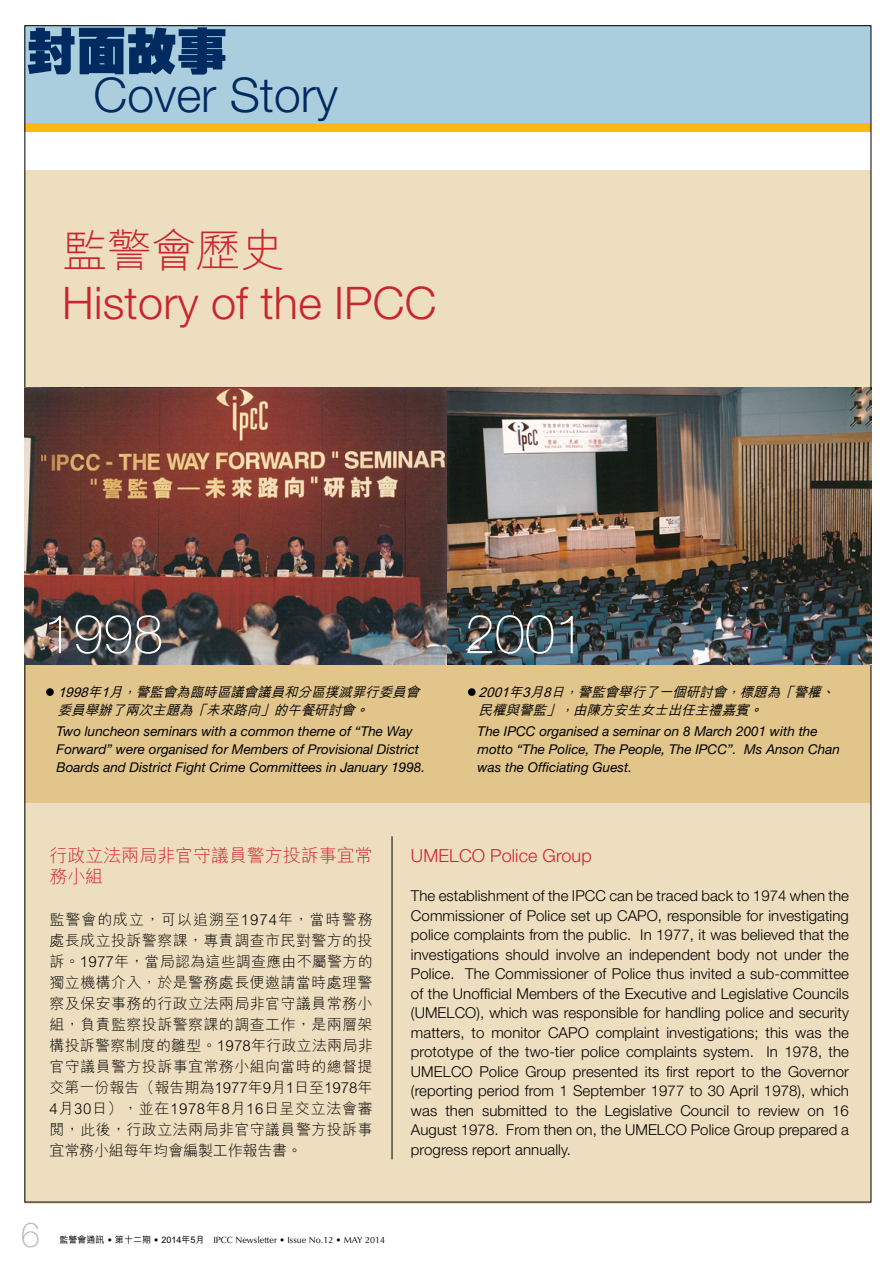
<style>
.page{position:relative;width:893px;height:1263px;background:#fff}
.page>*{position:absolute;margin:0;border:0;box-sizing:border-box;transform-origin:0 0}
.t1{font:100 54px "Helvetica Neue";color:#fff}
.t2{font:800 50.25px "C Hei HK";color:#002b60}
.t3{font:300 48px "Helvetica Neue";color:#002b60}
.t4{font:300 45px/52.1px "Helvetica Neue";letter-spacing:.005em;color:#c9252c}
.t5{font:100 34.5px "Helvetica Neue";color:#b6b8ba}
.t6{font:300 18px/21px "M Hei HK";letter-spacing:-.005em;color:#d2232a}
.t7{font:300 18px "Helvetica Neue";letter-spacing:.005em;color:#d2232a}
.t8{font:300 15px/19.5px "Helvetica Neue";letter-spacing:.005em;color:#000;text-align:justify}
.t9{font:300 15px/21px "M Hei HK";letter-spacing:.025em;color:#000;text-align:justify}
.t10{font:italic 13.5px/18px "Helvetica Neue";color:#000}
.t11{font:italic 500 13.5px/18px "M Hei HK";color:#000}
.t12{font:9px "Optima";color:#000}
.s1{font-family:"M Hei HK"}
.s2{font-family:"M Hei HK";font-weight:500}
</style>
<div class="page">
<div style="left:25px;top:171px;width:846px;height:1033px;background:#eedec0"></div>
<div style="left:25px;top:649px;width:846px;height:153px;background:#e1c58b"></div>
<div style="left:25px;top:26px;width:846px;height:105px;background:#abcedf"></div>
<div style="left:25px;top:123px;width:846px;height:8px;background:#fdb913"></div>
<img style="left:25px;top:388px;width:846px;height:277px">
<hr style="left:392px;top:836px;width:1px;height:323px;background:#000">
<div style="left:46px;top:688px;width:8px;height:8px;background:#000;border-radius:50%"></div>
<div style="left:468px;top:688px;width:8px;height:8px;background:#000;border-radius:50%"></div>
<h2 class="t2" style="left:26px;top:18px;width:202px">封面故事</h2>
<h3 class="t3" style="left:94px;top:66px;width:246px">Cover Story</h3>
<h3 class="t4" style="left:62px;top:224px;width:376px"><span class="s1">監警會歷史<br></span>History of the IPCC</h3>
<h1 class="t1" style="left:43px;top:603px;width:122px">1998</h1>
<h1 class="t1" style="left:465px;top:603px;width:122px">2001</h1>
<p class="t11" style="left:479px;top:682px;width:362px">2001年3月8日，警監會舉行了一個研討會，標題為「警權、民權與警監」，由陳方安生女士出任主禮嘉賓。</p>
<p class="t10" style="left:478px;top:722px;width:364px">The IPCC organised a seminar on 8 March 2001 with the motto “The Police, The People, The IPCC”. Ms Anson Chan was the Officiating Guest.</p>
<p class="t11" style="left:58px;top:682px;width:368px">1998年1月，警監會為臨時區議會議員和分區撲滅罪行委員會委員舉辦了兩次主題為「未來路向」的午餐研討會。</p>
<p class="t10" style="left:57px;top:722px;width:370px">Two luncheon seminars with a common theme of “The Way<br>Forward” were organised for Members of Provisional District<br>Boards and District Fight Crime Committees in January 1998.</p>
<p class="t6" style="left:50px;top:844px;width:325px">行政立法兩局非官守議員警方投訴事宜常務小組</p>
<p class="t9" style="left:50px;top:908px;width:325px">監警會的成立，可以追溯至1974年，當時警務處長成立投訴警察課，專責調查市民對警方的投訴。1977年，當局認為這些調查應由不屬警方的獨立機構介入，於是警務處長便邀請當時處理警察及保安事務的行政立法兩局非官守議員常務小組，負責監察投訴警察課的調查工作，是兩層架構投訴警察制度的雛型。1978年行政立法兩局非官守議員警方投訴事宜常務小組向當時的總督提交第一份報告（報告期為1977年9月1日至1978年4月30日），並在1978年8月16日呈交立法會審閱，此後，行政立法兩局非官守議員警方投訴事宜常務小組每年均會編製工作報告書。</p>
<p class="t5" style="left:21px;top:1215px;width:21px">6</p>
<p class="t12" style="left:60px;top:1234px;width:327px"><span class="s2">監警會通訊</span> • <span class="s2">第十二期</span> • <span class="s2">2014年5月</span> IPCC Newsletter • Issue No.12 • MAY 2014</p>
<p class="t7" style="left:411px;top:845px;width:182px">UMELCO Police Group</p>
<p class="t8" style="left:411px;top:886px;width:440px">The establishment of the IPCC can be traced back to 1974 when the Commissioner of Police set up CAPO, responsible for investigating police complaints from the public. In 1977, it was believed that the investigations should involve an independent body not under the Police. The Commissioner of Police thus invited a sub-committee of the Unofficial Members of the Executive and Legislative Councils (UMELCO), which was responsible for handling police and security matters, to monitor CAPO complaint investigations; this was the prototype of the two-tier police complaints system. In 1978, the UMELCO Police Group presented its first report to the Governor (reporting period from 1 September 1977 to 30 April 1978), which was then submitted to the Legislative Council to review on 16<br>August 1978. From then on, the UMELCO Police Group prepared a progress report annually.</p>
</div>
